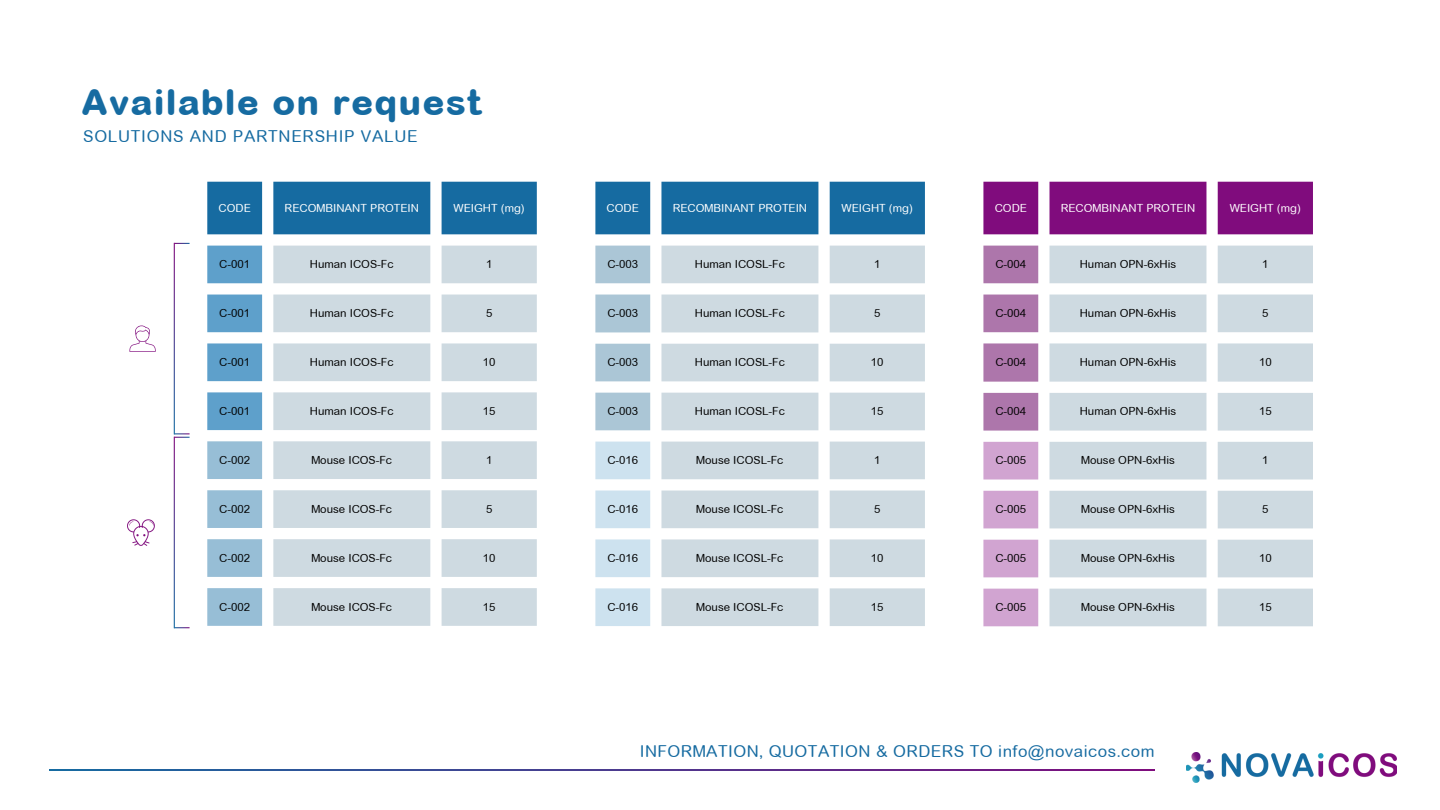
<style>
.page{position:relative;width:1440px;height:810px;background:#fff}
.page>*{position:absolute;margin:0;border:0;box-sizing:border-box;transform-origin:0 0}
.t1{font:800 36px "Arial Rounded MT";letter-spacing:.03em;color:#166ba1}
.t2{font:16.5px "Arial Rounded MT";letter-spacing:.03em;color:#166ba1}
.t3{font:11.25px "Arial Rounded MT";color:#000}
.t4{font:11.25px "Arial Rounded MT";color:#fff}
</style>
<div class="page">
<img style="left:1187px;top:752px;width:209px;height:31px">
<svg style="left:207px;top:182px;width:330px;height:52px;background:#2575a7"></svg>
<svg style="left:207px;top:246px;width:55px;height:184px"></svg>
<svg style="left:273px;top:246px;width:264px;height:380px;fill:#cedae1"></svg>
<svg style="left:207px;top:441px;width:55px;height:185px"></svg>
<svg style="left:595px;top:182px;width:330px;height:52px;background:#2675a7"></svg>
<svg style="left:595px;top:246px;width:55px;height:184px"></svg>
<svg style="left:661px;top:246px;width:264px;height:380px;fill:#cedae1"></svg>
<svg style="left:595px;top:442px;width:55px;height:184px"></svg>
<svg style="left:983px;top:182px;width:330px;height:52px;background:#881d86"></svg>
<svg style="left:983px;top:246px;width:55px;height:185px"></svg>
<svg style="left:1050px;top:246px;width:263px;height:380px;fill:#cedae1"></svg>
<svg style="left:983px;top:442px;width:55px;height:184px"></svg>
<img style="left:127px;top:519px;width:28px;height:27px">
<svg style="left:129px;top:325px;width:27px;height:27px"></svg>
<svg style="left:174px;top:243px;width:16px;height:1px"></svg>
<svg style="left:174px;top:433px;width:16px;height:5px"></svg>
<svg style="left:174px;top:627px;width:16px;height:1px"></svg>
<svg style="left:149px;top:522px;width:4px;height:3px"></svg>
<svg style="left:129px;top:522px;width:4px;height:4px"></svg>
<p class="t1" style="left:81px;top:81px;width:402px">Available on request</p>
<p class="t2" style="left:83px;top:127px;width:336px">SOLUTIONS AND PARTNERSHIP VALUE</p>
<h1 class="t4" style="left:219px;top:201px;width:34px">CODE</h1>
<h2 class="t4" style="left:285px;top:201px;width:136px">RECOMBINANT PROTEIN</h2>
<p class="t4" style="left:454px;top:201px;width:73px">WEIGHT (mg)</p>
<p class="t4" style="left:607px;top:201px;width:34px">CODE</p>
<p class="t4" style="left:673px;top:201px;width:136px">RECOMBINANT PROTEIN</p>
<p class="t4" style="left:842px;top:201px;width:73px">WEIGHT (mg)</p>
<p class="t4" style="left:995px;top:201px;width:34px">CODE</p>
<p class="t4" style="left:1061px;top:201px;width:136px">RECOMBINANT PROTEIN</p>
<p class="t4" style="left:1230px;top:201px;width:73px">WEIGHT (mg)</p>
<p class="t3" style="left:219px;top:258px;width:32px">C-001</p>
<p class="t3" style="left:310px;top:258px;width:85px">Human ICOS-Fc</p>
<p class="t3" style="left:486px;top:258px;width:8px">1</p>
<p class="t3" style="left:607px;top:258px;width:32px">C-003</p>
<p class="t3" style="left:695px;top:258px;width:92px">Human ICOSL-Fc</p>
<p class="t3" style="left:874px;top:258px;width:8px">1</p>
<p class="t3" style="left:995px;top:258px;width:32px">C-004</p>
<p class="t3" style="left:1080px;top:258px;width:98px">Human OPN-6xHis</p>
<p class="t3" style="left:1262px;top:258px;width:8px">1</p>
<p class="t3" style="left:219px;top:307px;width:32px">C-001</p>
<p class="t3" style="left:310px;top:307px;width:85px">Human ICOS-Fc</p>
<p class="t3" style="left:486px;top:307px;width:8px">5</p>
<p class="t3" style="left:607px;top:307px;width:32px">C-003</p>
<p class="t3" style="left:695px;top:307px;width:92px">Human ICOSL-Fc</p>
<p class="t3" style="left:874px;top:307px;width:8px">5</p>
<p class="t3" style="left:995px;top:307px;width:32px">C-004</p>
<p class="t3" style="left:1080px;top:307px;width:98px">Human OPN-6xHis</p>
<p class="t3" style="left:1262px;top:307px;width:8px">5</p>
<p class="t3" style="left:219px;top:355px;width:32px">C-001</p>
<p class="t3" style="left:310px;top:355px;width:85px">Human ICOS-Fc</p>
<p class="t3" style="left:483px;top:355px;width:14px">10</p>
<p class="t3" style="left:607px;top:356px;width:32px">C-003</p>
<p class="t3" style="left:695px;top:356px;width:92px">Human ICOSL-Fc</p>
<p class="t3" style="left:871px;top:356px;width:14px">10</p>
<p class="t3" style="left:995px;top:355px;width:32px">C-004</p>
<p class="t3" style="left:1080px;top:355px;width:98px">Human OPN-6xHis</p>
<p class="t3" style="left:1259px;top:355px;width:14px">10</p>
<p class="t3" style="left:219px;top:404px;width:32px">C-001</p>
<p class="t3" style="left:310px;top:404px;width:85px">Human ICOS-Fc</p>
<p class="t3" style="left:483px;top:404px;width:14px">15</p>
<p class="t3" style="left:607px;top:405px;width:32px">C-003</p>
<p class="t3" style="left:695px;top:405px;width:92px">Human ICOSL-Fc</p>
<p class="t3" style="left:871px;top:405px;width:14px">15</p>
<p class="t3" style="left:995px;top:405px;width:32px">C-004</p>
<p class="t3" style="left:1080px;top:405px;width:98px">Human OPN-6xHis</p>
<p class="t3" style="left:1259px;top:405px;width:14px">15</p>
<p class="t3" style="left:219px;top:453px;width:32px">C-002</p>
<p class="t3" style="left:311px;top:453px;width:82px">Mouse ICOS-Fc</p>
<p class="t3" style="left:486px;top:453px;width:8px">1</p>
<p class="t3" style="left:607px;top:454px;width:32px">C-016</p>
<p class="t3" style="left:696px;top:454px;width:89px">Mouse ICOSL-Fc</p>
<p class="t3" style="left:874px;top:454px;width:8px">1</p>
<p class="t3" style="left:995px;top:454px;width:32px">C-005</p>
<p class="t3" style="left:1081px;top:454px;width:95px">Mouse OPN-6xHis</p>
<p class="t3" style="left:1262px;top:454px;width:8px">1</p>
<p class="t3" style="left:219px;top:502px;width:32px">C-002</p>
<p class="t3" style="left:311px;top:502px;width:82px">Mouse ICOS-Fc</p>
<p class="t3" style="left:486px;top:502px;width:8px">5</p>
<p class="t3" style="left:607px;top:502px;width:32px">C-016</p>
<p class="t3" style="left:696px;top:502px;width:89px">Mouse ICOSL-Fc</p>
<p class="t3" style="left:874px;top:502px;width:8px">5</p>
<p class="t3" style="left:995px;top:503px;width:32px">C-005</p>
<p class="t3" style="left:1081px;top:503px;width:95px">Mouse OPN-6xHis</p>
<p class="t3" style="left:1262px;top:503px;width:8px">5</p>
<p class="t3" style="left:219px;top:551px;width:32px">C-002</p>
<p class="t3" style="left:311px;top:551px;width:82px">Mouse ICOS-Fc</p>
<p class="t3" style="left:483px;top:551px;width:14px">10</p>
<p class="t3" style="left:607px;top:551px;width:32px">C-016</p>
<p class="t3" style="left:696px;top:551px;width:89px">Mouse ICOSL-Fc</p>
<p class="t3" style="left:871px;top:551px;width:14px">10</p>
<p class="t3" style="left:995px;top:552px;width:32px">C-005</p>
<p class="t3" style="left:1081px;top:552px;width:95px">Mouse OPN-6xHis</p>
<p class="t3" style="left:1259px;top:552px;width:14px">10</p>
<p class="t3" style="left:219px;top:600px;width:32px">C-002</p>
<p class="t3" style="left:311px;top:600px;width:82px">Mouse ICOS-Fc</p>
<p class="t3" style="left:483px;top:600px;width:14px">15</p>
<p class="t3" style="left:607px;top:600px;width:32px">C-016</p>
<p class="t3" style="left:696px;top:600px;width:89px">Mouse ICOSL-Fc</p>
<p class="t3" style="left:871px;top:600px;width:14px">15</p>
<p class="t3" style="left:995px;top:601px;width:32px">C-005</p>
<p class="t3" style="left:1081px;top:601px;width:95px">Mouse OPN-6xHis</p>
<p class="t3" style="left:1259px;top:601px;width:14px">15</p>
<p class="t2" style="left:640px;top:742px;width:516px">INFORMATION, QUOTATION &amp; ORDERS TO info@novaicos.com</p>
</div>
